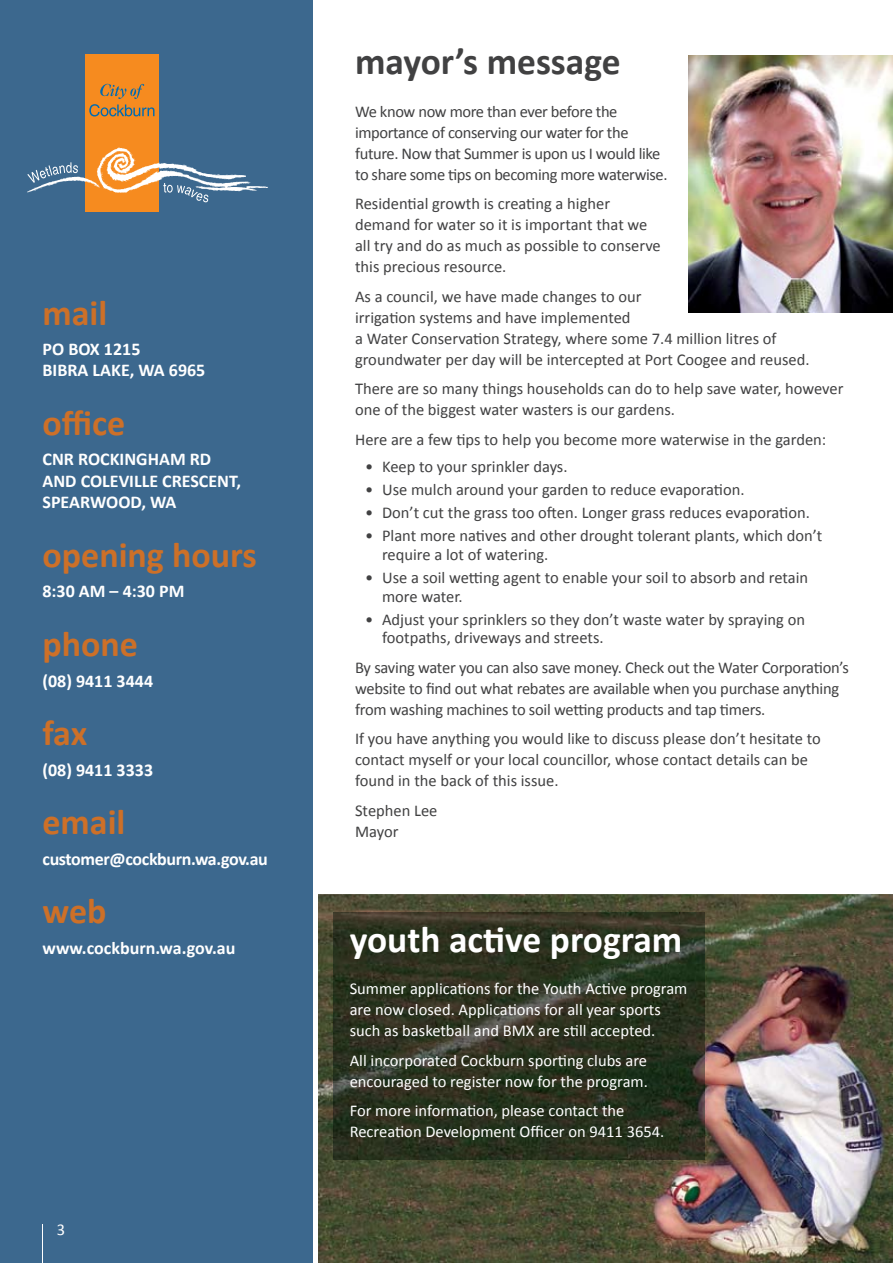
<style>
.page{position:relative;width:893px;height:1263px;background:#fff}
.page>*{position:absolute;margin:0;border:0;box-sizing:border-box;transform-origin:0 0}
.t1{font:700 37.5px "Calibri";color:#fff}
.t2{font:700 37.5px "Calibri";color:#414142}
.t3{font:700 36px "Calibri";color:#cd7028}
.t4{font:700 18px/21.6px "Calibri";color:#fff}
.t5{font:700 18px "Calibri";letter-spacing:-.02em;color:#fff}
.t6{font:16.5px/21px "Calibri";color:#414142}
.t7{font:16.5px/21px "Calibri";color:#fff}
.t8{font:16.5px/21px "Calibri";letter-spacing:-.025em;color:#414142}
</style>
<div class="page">
<img style="left:318px;top:894px;width:575px;height:369px">
<img style="left:333px;top:913px;width:372px;height:247px">
<div style="left:0;top:0;width:313px;height:1263px;background:#3c688e"></div>
<div style="left:85px;top:54px;width:74px;height:158px;background:#f68b1f"></div>
<svg style="left:89px;top:84px;width:65px;height:32px"></svg>
<svg style="left:27px;top:148px;width:241px;height:54px"></svg>
<img style="left:689px;top:55px;width:204px;height:258px">
<hr style="left:43px;top:1224px;width:1px;height:39px;background:#fff">
<h2 class="t3" style="left:43px;top:290px;width:66px">mail</h2>
<p class="t4" style="left:43px;top:337px;width:164px">PO BOX 1215<br>BIBRA LAKE, WA 6965</p>
<h2 class="t3" style="left:43px;top:401px;width:84px">office</h2>
<p class="t4" style="left:43px;top:448px;width:200px">CNR ROCKINGHAM RD<br>AND COLEVILLE CRESCENT,<br>SPEARWOOD, WA</p>
<h2 class="t3" style="left:43px;top:533px;width:216px">opening hours</h2>
<p class="t4" style="left:43px;top:580px;width:143px">8:30 AM – 4:30 PM</p>
<h2 class="t3" style="left:43px;top:622px;width:97px">phone</h2>
<p class="t4" style="left:43px;top:669px;width:112px">(08) 9411 3444</p>
<h2 class="t3" style="left:43px;top:711px;width:46px">fax</h2>
<p class="t4" style="left:43px;top:758px;width:112px">(08) 9411 3333</p>
<h2 class="t3" style="left:43px;top:800px;width:84px">email</h2>
<p class="t5" style="left:43px;top:847px;width:227px">customer@cockburn.wa.gov.au</p>
<h2 class="t3" style="left:43px;top:889px;width:65px">web</h2>
<p class="t4" style="left:43px;top:936px;width:194px">www.cockburn.wa.gov.au</p>
<p class="t7" style="left:57px;top:1218px;width:10px">3</p>
<h1 class="t2" style="left:355px;top:39px;width:267px">mayor’s message</h1>
<p class="t8" style="left:355px;top:100px;width:314px">We know now more than ever before the importance of conserving our water for the future. Now that Summer is upon us I would like to share some tips on becoming more waterwise.</p>
<p class="t6" style="left:355px;top:192px;width:307px">Residential growth is creating a higher demand for water so it is important that we all try and do as much as possible to conserve this precious resource.</p>
<p class="t6" style="left:355px;top:285px;width:456px">As a council, we have made changes to our<br>irrigation systems and have implemented<br>a Water Conservation Strategy, where some 7.4 million litres of groundwater per day will be intercepted at Port Coogee and reused.</p>
<p class="t6" style="left:355px;top:377px;width:490px">There are so many things households can do to help save water, however one of the biggest water wasters is our gardens.</p>
<p class="t6" style="left:355px;top:428px;width:473px">Here are a few tips to help you become more waterwise in the garden:</p>
<p class="t6" style="left:365px;top:455px;width:204px">• Keep to your sprinkler days.</p>
<p class="t6" style="left:365px;top:478px;width:381px">• Use mulch around your garden to reduce evaporation.</p>
<p class="t6" style="left:365px;top:501px;width:446px">• Don’t cut the grass too often. Longer grass reduces evaporation.</p>
<p class="t6" style="left:382px;top:525px;width:442px;line-height:18.8px;text-indent:-17px">• Plant more natives and other drought tolerant plants, which don’t require a lot of watering.</p>
<p class="t6" style="left:382px;top:567px;width:428px;line-height:18.8px;text-indent:-17px">• Use a soil wetting agent to enable your soil to absorb and retain more water.</p>
<p class="t6" style="left:382px;top:609px;width:424px;line-height:18.8px;text-indent:-17px">• Adjust your sprinklers so they don’t waste water by spraying on footpaths, driveways and streets.</p>
<p class="t6" style="left:355px;top:656px;width:495px">By saving water you can also save money. Check out the Water Corporation’s website to find out what rebates are available when you purchase anything from washing machines to soil wetting products and tap timers.</p>
<p class="t6" style="left:355px;top:727px;width:467px">If you have anything you would like to discuss please don’t hesitate to contact myself or your local councillor, whose contact details can be found in the back of this issue.</p>
<p class="t6" style="left:355px;top:799px;width:84px">Stephen Lee<br>Mayor</p>
<h1 class="t1" style="left:350px;top:916px;width:334px">youth active program</h1>
<p class="t7" style="left:350px;top:977px;width:339px">Summer applications for the Youth Active program are now closed. Applications for all year sports such as basketball and BMX are still accepted.</p>
<p class="t7" style="left:350px;top:1049px;width:300px">All incorporated Cockburn sporting clubs are encouraged to register now for the program.</p>
<p class="t7" style="left:350px;top:1099px;width:316px">For more information, please contact the<br>Recreation Development Officer on 9411 3654.</p>
</div>
